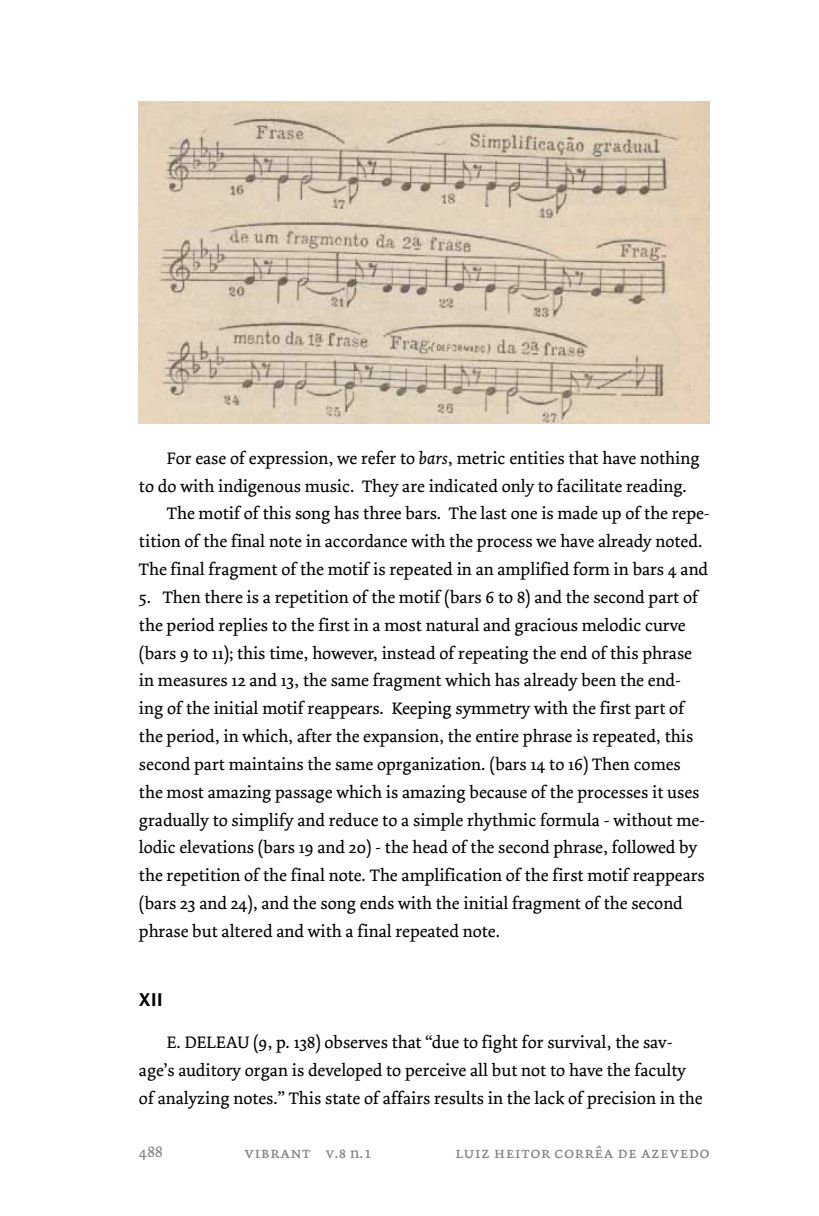
<style>
.page{position:relative;width:819px;height:1216px;background:#fff}
.page>*{position:absolute;margin:0;border:0;box-sizing:border-box;transform-origin:0 0}
.t1{font:700 19.25px "Kievit OT";color:#000}
.t2{font:17.5px/27.8px "Dolly";color:#000}
.t3{font:16.28px "Dolly SC";letter-spacing:.015em;color:#808285}
.t4{font:16.28px "Dolly";color:#808285}
.s1{font-style:italic}
.s2{font-family:"Dolly"}
</style>
<div class="page">
<img style="left:139px;top:102px;width:570px;height:321px">
<p class="t2" style="left:167px;top:444px;width:534px">For ease of expression, we refer to <span class="s1">bars</span>, metric entities that have nothing</p>
<p class="t2" style="left:139px;top:472px;width:549px">to do with indigenous music. They are indicated only to facilitate reading.</p>
<p class="t2" style="left:167px;top:500px;width:544px">The motif of this song has three bars. The last one is made up of the repe-</p>
<p class="t2" style="left:139px;top:528px;width:565px">tition of the final note in accordance with the process we have already noted.</p>
<p class="t2" style="left:139px;top:555px;width:570px">The final fragment of the motif is repeated in an amplified form in bars 4 and</p>
<p class="t2" style="left:139px;top:583px;width:567px">5. Then there is a repetition of the motif (bars 6 to 8) and the second part of the period replies to the first in a most natural and gracious melodic curve (bars 9 to 11); this time, however, instead of repeating the end of this phrase in measures 12 and 13, the same fragment which has already been the end&shy;ing of the initial motif reappears. Keeping symmetry with the first part of the period, in which, after the expansion, the entire phrase is repeated, this second part maintains the same oprganization. (bars 14 to 16) Then comes the most amazing passage which is amazing because of the processes it uses gradually to simplify and reduce to a simple rhythmic formula - without me&shy;lodic elevations (bars 19 and 20) - the head of the second phrase, followed by the repetition of the final note. The amplification of the first motif reappears (bars 23 and 24), and the song ends with the initial fragment of the second phrase but altered and with a final repeated note.</p>
<p class="t1" style="left:139px;top:987px;width:26px">XII</p>
<p class="t2" style="left:139px;top:1028px;width:565px;text-indent:28px">E. DELEAU (9, p. 138) observes that “due to fight for survival, the sav&shy;age’s auditory organ is developed to perceive all but not to have the faculty of analyzing notes.” This state of affairs results in the lack of precision in the</p>
<p class="t4" style="left:139px;top:1141px;width:25px">488</p>
<p class="t3" style="left:244px;top:1143px;width:129px">vibrant <span class="s2">v</span>.8 <span class="s2">n</span>.1</p>
<p class="t3" style="left:455px;top:1143px;width:256px">luiz heitor corrêa de azevedo</p>
</div>
